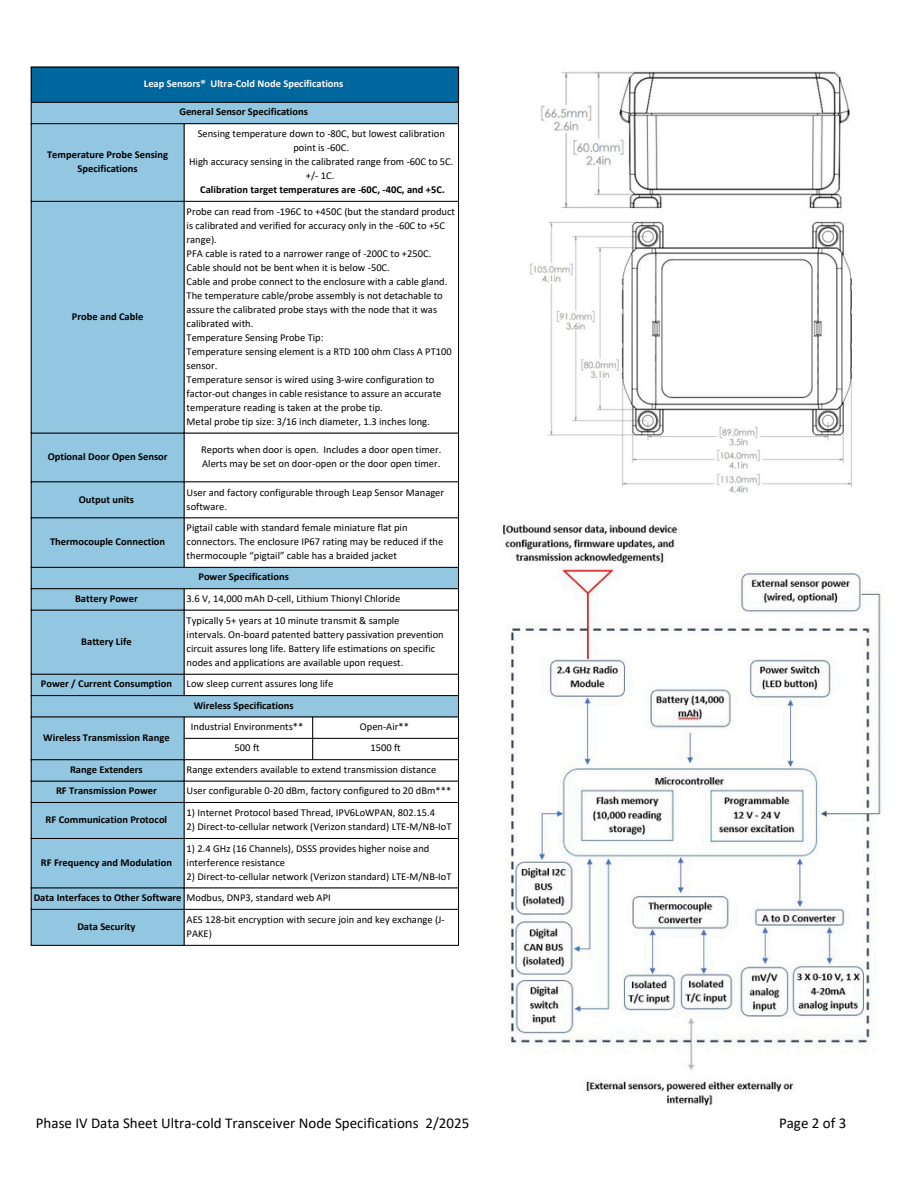
<style>
.page{position:relative;width:918px;height:1188px;background:#fff}
.page>*{position:absolute;margin:0;border:0;box-sizing:border-box;transform-origin:0 0}
.t1{font:15px "Calibri";color:#000}
.t2{font:10.5px/14px "Calibri";color:#000}
.t3{font:700 10.5px/14px "Calibri";color:#000;text-align:center}
.t4{font:700 10.5px "Calibri";color:#fff}
.s1{font-weight:700}
</style>
<div class="page">
<div style="left:31px;top:67px;width:428px;height:36px;background:#00669e"></div>
<svg style="left:32px;top:103px;width:426px;height:842px"></svg>
<hr style="left:31px;top:103px;width:1px;height:842px;background:#000">
<hr style="left:184px;top:124px;width:1px;height:443px;background:#000">
<hr style="left:184px;top:589px;width:1px;height:106px;background:#000">
<hr style="left:184px;top:717px;width:1px;height:228px;background:#000">
<hr style="left:312px;top:717px;width:1px;height:42px;background:#000">
<hr style="left:458px;top:103px;width:1px;height:842px;background:#000">
<hr style="left:32px;top:102px;width:426px;height:1px;background:#000">
<hr style="left:31px;top:123px;width:428px;height:1px;background:#000">
<hr style="left:31px;top:201px;width:428px;height:1px;background:#000">
<hr style="left:31px;top:433px;width:428px;height:1px;background:#000">
<hr style="left:31px;top:482px;width:428px;height:1px;background:#000">
<hr style="left:31px;top:518px;width:428px;height:1px;background:#000">
<hr style="left:31px;top:567px;width:428px;height:1px;background:#000">
<hr style="left:31px;top:588px;width:428px;height:1px;background:#000">
<hr style="left:31px;top:610px;width:428px;height:1px;background:#000">
<hr style="left:31px;top:674px;width:428px;height:1px;background:#000">
<hr style="left:31px;top:695px;width:428px;height:1px;background:#000">
<hr style="left:31px;top:717px;width:428px;height:1px;background:#000">
<hr style="left:184px;top:738px;width:275px;height:1px;background:#000">
<hr style="left:31px;top:759px;width:428px;height:1px;background:#000">
<hr style="left:31px;top:781px;width:428px;height:1px;background:#000">
<hr style="left:31px;top:802px;width:428px;height:1px;background:#000">
<hr style="left:31px;top:838px;width:428px;height:1px;background:#000">
<hr style="left:31px;top:888px;width:428px;height:1px;background:#000">
<hr style="left:31px;top:909px;width:428px;height:1px;background:#000">
<hr style="left:31px;top:945px;width:428px;height:1px;background:#000">
<hr style="left:31px;top:68px;width:1px;height:35px;background:#000">
<hr style="left:458px;top:68px;width:1px;height:35px;background:#000">
<hr style="left:31px;top:66px;width:428px;height:2px;background:#000">
<img style="left:541px;top:71px;width:309px;height:138px">
<img style="left:530px;top:221px;width:323px;height:273px">
<img style="left:503px;top:524px;width:378px;height:582px">
<p class="t4" style="left:144px;top:76px;width:201px">Leap Sensors® Ultra-Cold Node Specifications</p>
<p class="t3" style="left:179px;top:105px;width:130px">General Sensor Specifications</p>
<p class="t3" style="left:47px;top:147px;width:123px">Temperature Probe Sensing<br>Specifications</p>
<p class="t2" style="left:189px;top:126px;width:266px;text-align:center">Sensing temperature down to -80C, but lowest calibration point is -60C.<br>High accuracy sensing in the calibrated range from -60C to 5C. +/- 1C.</p>
<p class="t3" style="left:200px;top:182px;width:246px">Calibration target temperatures are -60C, -40C, and +5C.</p>
<p class="t3" style="left:72px;top:310px;width:73px">Probe and Cable</p>
<p class="t2" style="left:187px;top:205px;width:270px">Probe can read from -196C to +450C (but the standard product is calibrated and verified for accuracy only in the -60C to +5C range).<br>PFA cable is rated to a narrower range of -200C to +250C.<br>Cable should not be bent when it is below -50C.<br>Cable and probe connect to the enclosure with a cable gland.<br>The temperature cable/probe assembly is not detachable to assure the calibrated probe stays with the node that it was calibrated with.<br>Temperature Sensing Probe Tip:<br>Temperature sensing element is a RTD 100 ohm Class A PT100 sensor.<br>Temperature sensor is wired using 3-wire configuration to factor-out changes in cable resistance to assure an accurate temperature reading is taken at the probe tip.<br>Metal probe tip size: 3/16 inch diameter, 1.3 inches long.</p>
<p class="t3" style="left:48px;top:450px;width:121px">Optional Door Open Sensor</p>
<p class="t2" style="left:201px;top:442px;width:242px">Reports when door is open. Includes a door open timer.<br>Alerts may be set on door-open or the door open timer.</p>
<p class="t3" style="left:79px;top:492px;width:57px">Output units</p>
<p class="t2" style="left:187px;top:485px;width:259px">User and factory configurable through Leap Sensor Manager software.</p>
<p class="t3" style="left:50px;top:534px;width:117px">Thermocouple Connection</p>
<p class="t2" style="left:187px;top:520px;width:258px">Pigtail cable with standard female miniature flat pin connectors. The enclosure IP67 rating may be reduced if the thermocouple “pigtail” cable has a braided jacket</p>
<p class="t3" style="left:198px;top:570px;width:92px">Power Specifications</p>
<p class="t3" style="left:75px;top:591px;width:64px">Battery Power</p>
<p class="t2" style="left:187px;top:591px;width:215px">3.6 V, 14,000 mAh D-cell, Lithium Thionyl Chloride</p>
<p class="t3" style="left:81px;top:634px;width:52px">Battery Life</p>
<p class="t2" style="left:187px;top:613px;width:259px">Typically 5+ years at 10 minute transmit &amp; sample<br>intervals. On-board patented battery passivation prevention circuit assures long life. Battery life estimations on specific nodes and applications are available upon request.</p>
<p class="t3" style="left:41px;top:677px;width:133px">Power / Current Consumption</p>
<p class="t2" style="left:187px;top:677px;width:148px">Low sleep current assures long life</p>
<p class="t3" style="left:194px;top:698px;width:101px">Wireless Specifications</p>
<p class="t3" style="left:43px;top:731px;width:128px">Wireless Transmission Range</p>
<p class="t2" style="left:191px;top:719px;width:114px">Industrial Environments**</p>
<p class="t2" style="left:360px;top:719px;width:51px">Open-Air**</p>
<p class="t2" style="left:235px;top:741px;width:27px">500 ft</p>
<p class="t2" style="left:370px;top:741px;width:32px">1500 ft</p>
<p class="t3" style="left:70px;top:762px;width:74px">Range Extenders</p>
<p class="t2" style="left:187px;top:762px;width:251px">Range extenders available to extend transmission distance</p>
<p class="t3" style="left:56px;top:784px;width:102px">RF Transmission Power</p>
<p class="t2" style="left:187px;top:783px;width:266px">User configurable 0-20 dBm, factory configured to 20 dBm***</p>
<p class="t3" style="left:46px;top:813px;width:123px">RF Communication Protocol</p>
<p class="t2" style="left:187px;top:806px;width:250px">1) Internet Protocol based Thread, IPV6LoWPAN, 802.15.4</p>
<p class="t2" style="left:187px;top:820px;width:266px">2) Direct-to-cellular network (Verizon standard) LTE-M/NB-IoT</p>
<p class="t2" style="left:187px;top:841px;width:244px">1) 2.4 GHz (16 Channels), DSSS provides higher noise and interference resistance</p>
<p class="t2" style="left:34px;top:865px;width:419px;line-height:21.5px;text-indent:153px">2) Direct-to-cellular network (Verizon standard) LTE-M/NB-IoT<br><span class="s1">Data Interfaces to Other Software</span> Modbus, DNP3, standard web API</p>
<p class="t3" style="left:77px;top:920px;width:60px">Data Security</p>
<p class="t2" style="left:187px;top:913px;width:260px">AES 128-bit encryption with secure join and key exchange (J-<br>PAKE)</p>
<p class="t3" style="left:41px;top:855px;width:133px">RF Frequency and Modulation</p>
<h1 class="t1" style="left:36px;top:1112px;width:435px">Phase IV Data Sheet Ultra-cold Transceiver Node Specifications 2/2025</h1>
<h1 class="t1" style="left:779px;top:1112px;width:69px">Page 2 of 3</h1>
</div>
